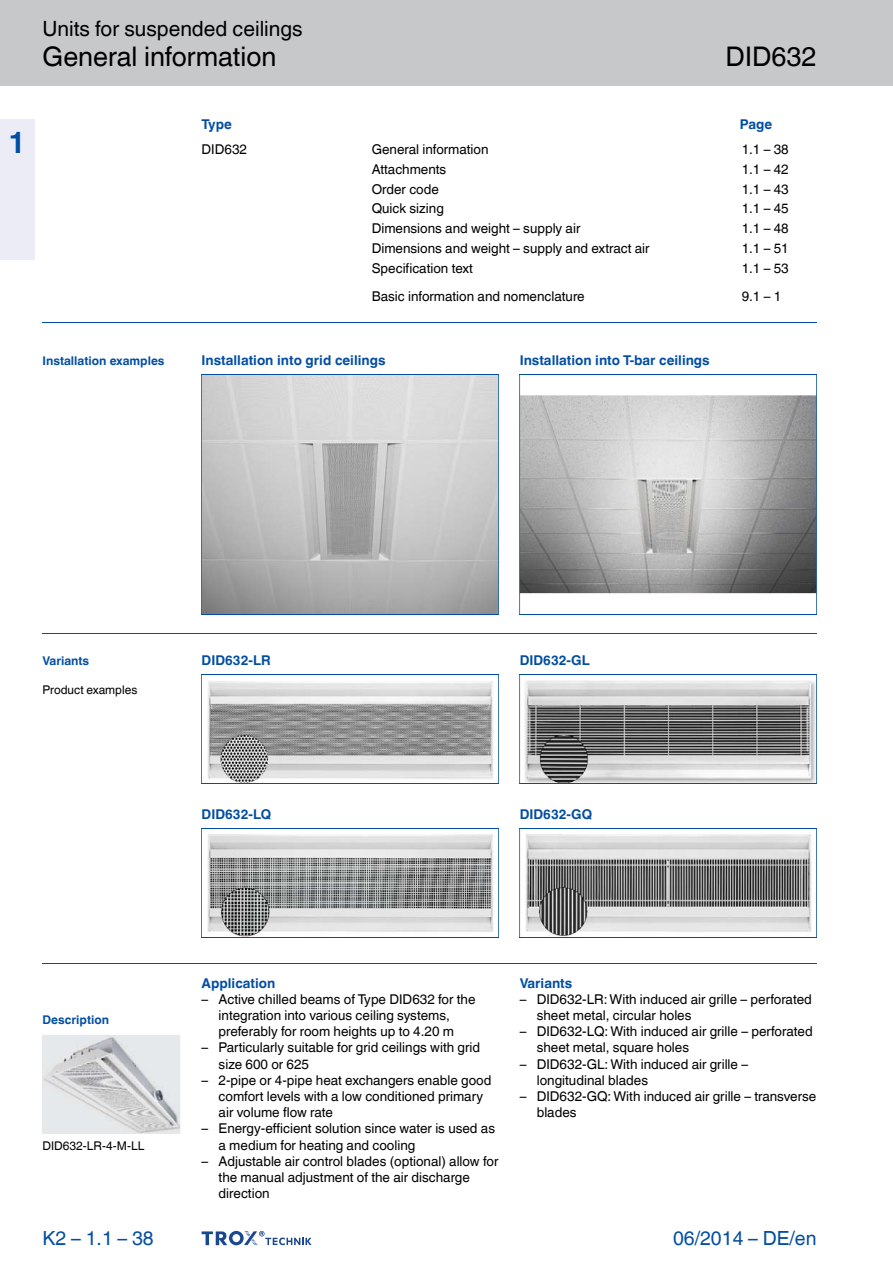
<style>
.page{position:relative;width:893px;height:1263px;background:#fff}
.page>*{position:absolute;margin:0;border:0;box-sizing:border-box;transform-origin:0 0}
.t1{font:700 30px "TROX Helvetica";color:#034ea2}
.t2{font:27px "TROX Helvetica";color:#000}
.t3{font:21px "TROX Helvetica";color:#000}
.t4{font:19.5px "TROX Helvetica";color:#034ea2}
.t5{font:13.5px/16.2px "TROX Helvetica";color:#000}
.t6{font:700 13.5px "TROX Helvetica";color:#034ea2}
.t7{font:700 12px "TROX Helvetica";color:#034ea2}
.t8{font:12px "TROX Helvetica";color:#000}
</style>
<div class="page">
<div style="left:0;top:0;width:893px;height:85px;background:#c7c8ca"></div>
<div style="left:0;top:119px;width:34px;height:140px;background:#ebecf6"></div>
<hr style="left:43px;top:322px;width:773px;height:1px;background:#034ea2">
<hr style="left:43px;top:633px;width:773px;height:1px;background:#034ea2">
<hr style="left:43px;top:963px;width:773px;height:1px;background:#034ea2">
<svg style="left:202px;top:1231px;width:110px;height:15px"></svg>
<img style="left:43px;top:1035px;width:137px;height:98px">
<img style="left:202px;top:375px;width:296px;height:239px">
<img style="left:520px;top:395px;width:296px;height:198px">
<hr style="left:201px;top:374px;width:1px;height:240px;background:#034ea2">
<hr style="left:498px;top:374px;width:1px;height:240px;background:#034ea2">
<hr style="left:201px;top:374px;width:297px;height:1px;background:#034ea2">
<hr style="left:201px;top:614px;width:297px;height:1px;background:#034ea2">
<hr style="left:519px;top:374px;width:1px;height:240px;background:#034ea2">
<hr style="left:816px;top:374px;width:1px;height:240px;background:#034ea2">
<hr style="left:519px;top:374px;width:297px;height:1px;background:#034ea2">
<hr style="left:519px;top:614px;width:297px;height:1px;background:#034ea2">
<img style="left:207px;top:681px;width:287px;height:102px">
<img style="left:520px;top:676px;width:296px;height:107px">
<hr style="left:201px;top:675px;width:1px;height:109px;background:#034ea2">
<hr style="left:498px;top:675px;width:1px;height:109px;background:#034ea2">
<hr style="left:201px;top:675px;width:297px;height:1px;background:#034ea2">
<hr style="left:201px;top:783px;width:297px;height:1px;background:#034ea2">
<hr style="left:519px;top:675px;width:1px;height:109px;background:#034ea2">
<hr style="left:816px;top:675px;width:1px;height:109px;background:#034ea2">
<hr style="left:519px;top:675px;width:297px;height:1px;background:#034ea2">
<hr style="left:519px;top:783px;width:297px;height:1px;background:#034ea2">
<img style="left:207px;top:834px;width:287px;height:103px">
<img style="left:520px;top:829px;width:292px;height:108px">
<hr style="left:201px;top:828px;width:1px;height:110px;background:#034ea2">
<hr style="left:498px;top:828px;width:1px;height:110px;background:#034ea2">
<hr style="left:201px;top:828px;width:297px;height:1px;background:#034ea2">
<hr style="left:201px;top:937px;width:297px;height:1px;background:#034ea2">
<hr style="left:519px;top:828px;width:1px;height:110px;background:#034ea2">
<hr style="left:816px;top:828px;width:1px;height:110px;background:#034ea2">
<hr style="left:519px;top:828px;width:297px;height:1px;background:#034ea2">
<hr style="left:519px;top:937px;width:297px;height:1px;background:#034ea2">
<h1 class="t1" style="left:8px;top:118px;width:19px">1</h1>
<h3 class="t3" style="left:43px;top:12px;width:262px">Units for suspended ceilings</h3>
<h2 class="t2" style="left:43px;top:35px;width:235px">General information</h2>
<h2 class="t2" style="left:725px;top:35px;width:92px">DID632</h2>
<p class="t6" style="left:202px;top:113px;width:32px">Type</p>
<p class="t5" style="left:202px;top:140px;width:47px">DID632</p>
<p class="t5" style="left:372px;top:140px;width:118px">General information</p>
<p class="t5" style="left:742px;top:140px;width:49px">1.1 – 38</p>
<p class="t5" style="left:372px;top:160px;width:76px">Attachments</p>
<p class="t5" style="left:742px;top:160px;width:49px">1.1 – 42</p>
<p class="t5" style="left:372px;top:179px;width:69px">Order code</p>
<p class="t5" style="left:742px;top:179px;width:49px">1.1 – 43</p>
<p class="t5" style="left:372px;top:199px;width:74px">Quick sizing</p>
<p class="t5" style="left:742px;top:199px;width:49px">1.1 – 45</p>
<p class="t5" style="left:372px;top:219px;width:210px">Dimensions and weight – supply air</p>
<p class="t5" style="left:742px;top:219px;width:49px">1.1 – 48</p>
<p class="t5" style="left:372px;top:239px;width:279px">Dimensions and weight – supply and extract air</p>
<p class="t5" style="left:742px;top:239px;width:49px">1.1 – 51</p>
<p class="t5" style="left:372px;top:258px;width:103px">Specification text</p>
<p class="t5" style="left:742px;top:258px;width:49px">1.1 – 53</p>
<p class="t6" style="left:740px;top:113px;width:34px">Page</p>
<p class="t7" style="left:43px;top:350px;width:124px">Installation examples</p>
<p class="t5" style="left:372px;top:286px;width:215px">Basic information and nomenclature</p>
<p class="t5" style="left:742px;top:286px;width:41px">9.1 – 1</p>
<p class="t6" style="left:202px;top:349px;width:185px">Installation into grid ceilings</p>
<p class="t6" style="left:520px;top:349px;width:192px">Installation into T-bar ceilings</p>
<p class="t7" style="left:43px;top:651px;width:48px">Variants</p>
<p class="t8" style="left:43px;top:680px;width:96px">Product examples</p>
<p class="t6" style="left:202px;top:649px;width:71px">DID632-LR</p>
<p class="t6" style="left:520px;top:649px;width:72px">DID632-GL</p>
<p class="t6" style="left:202px;top:803px;width:71px">DID632-LQ</p>
<p class="t6" style="left:520px;top:803px;width:74px">DID632-GQ</p>
<p class="t7" style="left:43px;top:1010px;width:68px">Description</p>
<p class="t8" style="left:43px;top:1136px;width:103px">DID632-LR-4-M-LL</p>
<h3 class="t4" style="left:43px;top:1222px;width:113px">K2 – 1.1 – 38</h3>
<p class="t6" style="left:202px;top:972px;width:75px">Application</p>
<p class="t5" style="left:219px;top:990px;width:258px;text-indent:-17px">– Active chilled beams of Type DID632 for the integration into various ceiling systems, preferably for room heights up to 4.20 m</p>
<p class="t5" style="left:219px;top:1038px;width:263px;text-indent:-17px">– Particularly suitable for grid ceilings with grid size 600 or 625</p>
<p class="t5" style="left:219px;top:1071px;width:274px;text-indent:-17px">– 2-pipe or 4-pipe heat exchangers enable good comfort levels with a low conditioned primary air volume flow rate</p>
<p class="t5" style="left:219px;top:1119px;width:278px;text-indent:-17px">– Energy-efficient solution since water is used as a medium for heating and cooling</p>
<p class="t5" style="left:219px;top:1152px;width:281px;text-indent:-17px">– Adjustable air control blades (optional) allow for the manual adjustment of the air discharge direction</p>
<p class="t6" style="left:520px;top:972px;width:54px">Variants</p>
<p class="t5" style="left:537px;top:990px;width:277px;text-indent:-17px">– DID632-LR: With induced air grille – perforated sheet metal, circular holes</p>
<p class="t5" style="left:537px;top:1022px;width:277px;text-indent:-17px">– DID632-LQ: With induced air grille – perforated sheet metal, square holes</p>
<p class="t5" style="left:537px;top:1054px;width:213px;text-indent:-17px">– DID632-GL: With induced air grille – longitudinal blades</p>
<p class="t5" style="left:537px;top:1087px;width:281px;text-indent:-17px">– DID632-GQ: With induced air grille – transverse blades</p>
<h3 class="t4" style="left:673px;top:1222px;width:145px">06/2014 – DE/en</h3>
</div>
